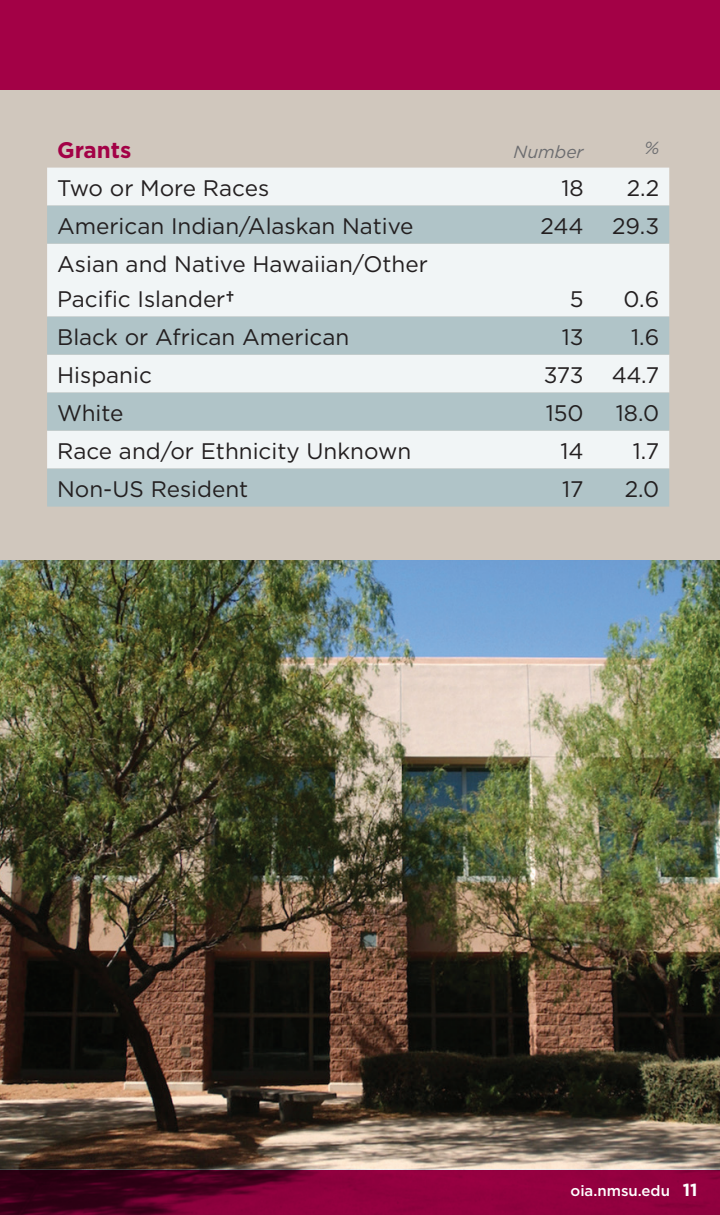
<style>
.page{position:relative;width:720px;height:1215px;background:#fff}
.page>*{position:absolute;margin:0;border:0;box-sizing:border-box;transform-origin:0 0}
.t1{font:22.5px/35px "Gotham";color:#231f20}
.t2{font:700 22.5px "Gotham";color:#a30146}
.t3{font:italic 17.5px "Gotham";color:#6c6d70}
.t4{font:500 15px "Gotham";color:#fff}
.s1{font-weight:700}
.s2{font-weight:700;font-size:17.5px}
</style>
<div class="page">
<div style="left:0;top:0;width:720px;height:1169px;background:#d0c7bd"></div>
<div style="left:0;top:0;width:720px;height:90px;background:#a30146"></div>
<img style="left:0;top:561px;width:720px;height:608px">
<div style="left:47px;top:168px;width:622px;height:38px;background:#f1f5f6"></div>
<svg style="left:47px;top:206px;width:622px;height:301px;background:#d0dcde"></svg>
<img style="left:0;top:1169px;width:720px;height:1px">
<svg style="left:0;top:1170px;width:720px;height:45px;background:#750032"></svg>
<p class="t2" style="left:57px;top:135px;width:76px">Grants</p>
<p class="t3" style="left:514px;top:140px;width:72px">Number</p>
<p class="t3" style="left:645px;top:136px;width:16px">%</p>
<p class="t1" style="left:57px;top:170px;width:214px">Two or More Races</p>
<p class="t1" style="left:561px;top:170px;width:24px">18</p>
<p class="t1" style="left:627px;top:170px;width:34px">2.2</p>
<p class="t1" style="left:57px;top:208px;width:358px">American Indian/Alaskan Native</p>
<p class="t1" style="left:541px;top:208px;width:45px">244</p>
<p class="t1" style="left:612px;top:208px;width:49px">29.3</p>
<p class="t1" style="left:57px;top:246px;width:372px">Asian and Native Hawaiian/Other<br>Pacific Islander<span class="s1">†</span></p>
<p class="t1" style="left:570px;top:281px;width:15px">5</p>
<p class="t1" style="left:624px;top:281px;width:37px">0.6</p>
<p class="t1" style="left:57px;top:319px;width:294px">Black or African American</p>
<p class="t1" style="left:562px;top:319px;width:23px">13</p>
<p class="t1" style="left:631px;top:319px;width:30px">1.6</p>
<p class="t1" style="left:57px;top:357px;width:96px">Hispanic</p>
<p class="t1" style="left:544px;top:357px;width:42px">373</p>
<p class="t1" style="left:612px;top:357px;width:49px">44.7</p>
<p class="t1" style="left:57px;top:395px;width:68px">White</p>
<p class="t1" style="left:546px;top:395px;width:39px">150</p>
<p class="t1" style="left:616px;top:395px;width:45px">18.0</p>
<p class="t1" style="left:57px;top:433px;width:356px">Race and/or Ethnicity Unknown</p>
<p class="t1" style="left:561px;top:433px;width:25px">14</p>
<p class="t1" style="left:633px;top:433px;width:28px">1.7</p>
<p class="t1" style="left:57px;top:471px;width:193px">Non-US Resident</p>
<p class="t1" style="left:562px;top:471px;width:23px">17</p>
<p class="t1" style="left:625px;top:471px;width:36px">2.0</p>
<p class="t4" style="left:571px;top:1181px;width:128px">oia.nmsu.edu <span class="s2">11</span></p>
</div>
